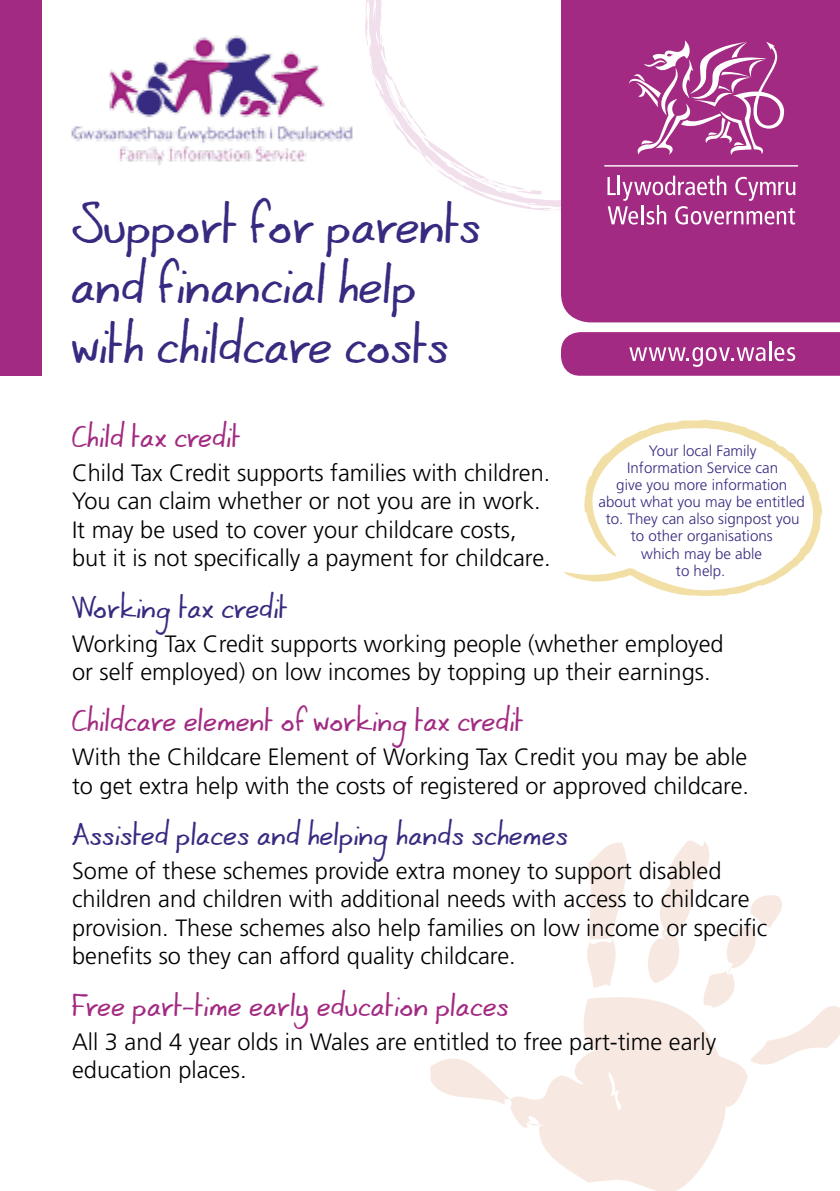
<style>
.page{position:relative;width:840px;height:1191px;background:#fff}
.page>*{position:absolute;margin:0;border:0;box-sizing:border-box;transform-origin:0 0}
.t1{font:42px/60px "Coert Schrift Romaans";letter-spacing:-.01em;color:#362b80}
.t2{font:24px "Coert Schrift Romaans";color:#a22a82}
.t3{font:24px "Coert Schrift Romaans";color:#362b80}
.Text{font:300 23.6px/28.4px "Frutiger LT Std";color:#000}
.Bubble_text{font:300 15px/17px "Frutiger LT Std";color:#362b80;text-align:center}
</style>
<div class="page">
<svg style="left:365px;top:0;width:28px;height:116px"></svg>
<svg style="left:366px;top:3px;width:2px;height:11px"></svg>
<svg style="left:365px;top:37px;width:3px;height:7px"></svg>
<svg style="left:510px;top:997px;width:237px;height:194px;fill:#f7e9e1"></svg>
<svg style="left:587px;top:842px;width:40px;height:146px"></svg>
<svg style="left:643px;top:841px;width:196px;height:234px"></svg>
<svg style="left:526px;top:1122px;width:17px;height:3px"></svg>
<svg style="left:430px;top:1049px;width:81px;height:56px"></svg>
<svg style="left:610px;top:1090px;width:8px;height:5px"></svg>
<img style="left:71px;top:35px;width:282px;height:131px">
<svg style="left:564px;top:420px;width:258px;height:176px"></svg>
<div style="left:561px;top:0;width:278px;height:322px;background:#a22a82"></div>
<div style="left:0;top:0;width:41px;height:376px;background:#a22a82"></div>
<svg style="left:393px;top:33px;width:402px;height:191px"></svg>
<hr style="left:603px;top:165px;width:194px;height:2px;background:#fff">
<svg style="left:561px;top:332px;width:278px;height:44px"></svg>
<h1 class="t1" style="left:72px;top:198px;width:412px">Support for parents and financial help with childcare costs</h1>
<h2 class="t2" style="left:72px;top:425px;width:170px">Child tax credit</h2>
<p class="Text" style="left:72px;top:459px;width:480px">Child Tax Credit supports families with children.<br>You can claim whether or not you are in work.<br>It may be used to cover your childcare costs, but it is not specifically a payment for childcare.</p>
<h2 class="t3" style="left:72px;top:595px;width:217px">Working tax credit</h2>
<p class="Text" style="left:72px;top:629px;width:652px">Working Tax Credit supports working people (whether employed or self employed) on low incomes by topping up their earnings.</p>
<h2 class="t2" style="left:72px;top:709px;width:453px">Childcare element of working tax credit</h2>
<p class="Text" style="left:72px;top:743px;width:678px">With the Childcare Element of Working Tax Credit you may be able to get extra help with the costs of registered or approved childcare.</p>
<h2 class="t3" style="left:72px;top:823px;width:498px">Assisted places and helping hands schemes</h2>
<p class="Text" style="left:72px;top:857px;width:696px">Some of these schemes provide extra money to support disabled children and children with additional needs with access to childcare provision. These schemes also help families on low income or specific benefits so they can afford quality childcare.</p>
<h2 class="t2" style="left:72px;top:993px;width:439px">Free part-time early education places</h2>
<p class="Text" style="left:72px;top:1027px;width:645px">All 3 and 4 year olds in Wales are entitled to free part-time early education places.</p>
<p class="Bubble_text" style="left:598px;top:442px;width:208px">Your local Family<br>Information Service can<br>give you more information about what you may be entitled to. They can also signpost you to other organisations<br>which may be able<br>to help.</p>
</div>
